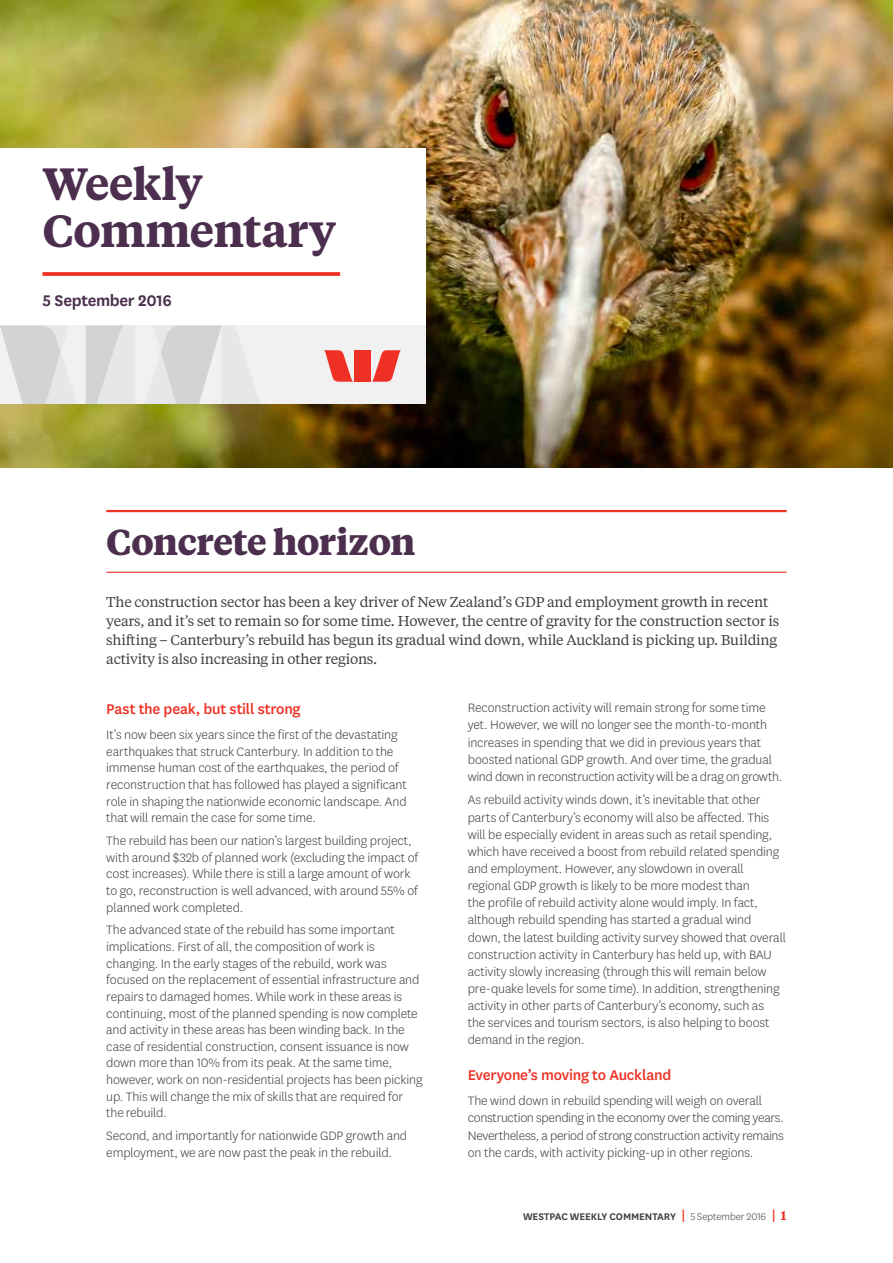
<style>
.page{position:relative;width:893px;height:1263px;background:#fff}
.page>*{position:absolute;margin:0;border:0;box-sizing:border-box;transform-origin:0 0}
.t1{font:600 45px/46.5px "Tiempos Text";letter-spacing:-.025em;color:#4c2f4e}
.t2{font:700 36px "Tiempos Text";letter-spacing:-.02em;color:#4c2f4e}
.t3{font:600 18px "National LF";letter-spacing:-.02em;color:#4c2f4e}
.t4{font:500 16.5px "National LF";letter-spacing:-.015em;color:#ee3124}
.t5{font:300 14.25px/16.6px "National LF";letter-spacing:-.01em;color:#414042}
.t6{font:14.25px/18.8px "Tiempos Text";letter-spacing:-.015em;color:#414042}
.t7{font:600 11.25px "National LF";letter-spacing:-.005em;color:#414042}
.s1{font-family:"Tiempos Text";font-size:13.5px;color:#ee3124}
.s2{font-weight:300}
.s3{font-family:"Tiempos Text";font-size:12.75px;color:#ee3124}
</style>
<div class="page">
<img style="left:0;top:0;width:893px;height:468px">
<div style="left:0;top:149px;width:425px;height:255px;background:#fff"></div>
<div style="left:0;top:325px;width:425px;height:79px;background:#f1f1f2"></div>
<svg style="left:0;top:325px;width:260px;height:79px"></svg>
<svg style="left:324px;top:350px;width:29px;height:32px"></svg>
<svg style="left:371px;top:350px;width:30px;height:32px"></svg>
<div style="left:354px;top:350px;width:17px;height:32px;background:#ee3124"></div>
<svg style="left:43px;top:272px;width:297px;height:4px"></svg>
<hr style="left:106px;top:510px;width:681px;height:2px;background:#ee3124">
<hr style="left:106px;top:572px;width:681px;height:1px;background:#ee3124">
<h1 class="t1" style="left:43px;top:159px;width:295px">Weekly<br>Commentary</h1>
<p class="t3" style="left:43px;top:288px;width:131px">5 September 2016</p>
<h2 class="t2" style="left:106px;top:516px;width:311px">Concrete horizon</h2>
<p class="t6" style="left:106px;top:592px;width:674px">The construction sector has been a key driver of New Zealand’s GDP and employment growth in recent years, and it’s set to remain so for some time. However, the centre of gravity for the construction sector is shifting – Canterbury’s rebuild has begun its gradual wind down, while Auckland is picking up. Building activity is also increasing in other regions.</p>
<p class="t4" style="left:106px;top:698px;width:196px">Past the peak, but still strong</p>
<p class="t5" style="left:106px;top:726px;width:302px">It’s now been six years since the first of the devastating earthquakes that struck Canterbury. In addition to the immense human cost of the earthquakes, the period of reconstruction that has followed has played a significant role in shaping the nationwide economic landscape. And that will remain the case for some time.</p>
<p class="t5" style="left:106px;top:832px;width:313px">The rebuild has been our nation’s largest building project, with around $32b of planned work (excluding the impact of cost increases). While there is still a large amount of work to go, reconstruction is well advanced, with around 55% of planned work completed.</p>
<p class="t5" style="left:106px;top:921px;width:318px">The advanced state of the rebuild has some important implications. First of all, the composition of work is changing. In the early stages of the rebuild, work was focused on the replacement of essential infrastructure and repairs to damaged homes. While work in these areas is continuing, most of the planned spending is now complete and activity in these areas has been winding back. In the case of residential construction, consent issuance is now down more than 10% from its peak. At the same time, however, work on non-residential projects has been picking up. This will change the mix of skills that are required for the rebuild.</p>
<p class="t5" style="left:106px;top:1127px;width:302px">Second, and importantly for nationwide GDP growth and employment, we are now past the peak in the rebuild.</p>
<p class="t5" style="left:468px;top:699px;width:316px;line-height:17.1px">Reconstruction activity will remain strong for some time yet. However, we will no longer see the month-to-month increases in spending that we did in previous years that boosted national GDP growth. And over time, the gradual wind down in reconstruction activity will be a drag on growth.</p>
<p class="t5" style="left:468px;top:791px;width:320px;line-height:17.1px">As rebuild activity winds down, it’s inevitable that other parts of Canterbury’s economy will also be affected. This will be especially evident in areas such as retail spending, which have received a boost from rebuild related spending and employment. However, any slowdown in overall regional GDP growth is likely to be more modest than<br>the profile of rebuild activity alone would imply. In fact, although rebuild spending has started a gradual wind down, the latest building activity survey showed that overall construction activity in Canterbury has held up, with BAU activity slowly increasing (through this will remain below pre-quake levels for some time). In addition, strengthening activity in other parts of Canterbury’s economy, such as<br>the services and tourism sectors, is also helping to boost demand in the region.</p>
<p class="t4" style="left:468px;top:1063px;width:205px">Everyone’s moving to Auckland</p>
<p class="t5" style="left:468px;top:1092px;width:318px;line-height:17.1px">The wind down in rebuild spending will weigh on overall construction spending in the economy over the coming years.<br>Nevertheless, a period of strong construction activity remains on the cards, with activity picking-up in other regions.</p>
<p class="t7" style="left:523px;top:1209px;width:265px">WESTPAC WEEKLY COMMENTARY <span class="s1">|</span> <span class="s2">5 September 2016</span> <span class="s1">|</span> <span class="s3">1</span></p>
</div>
